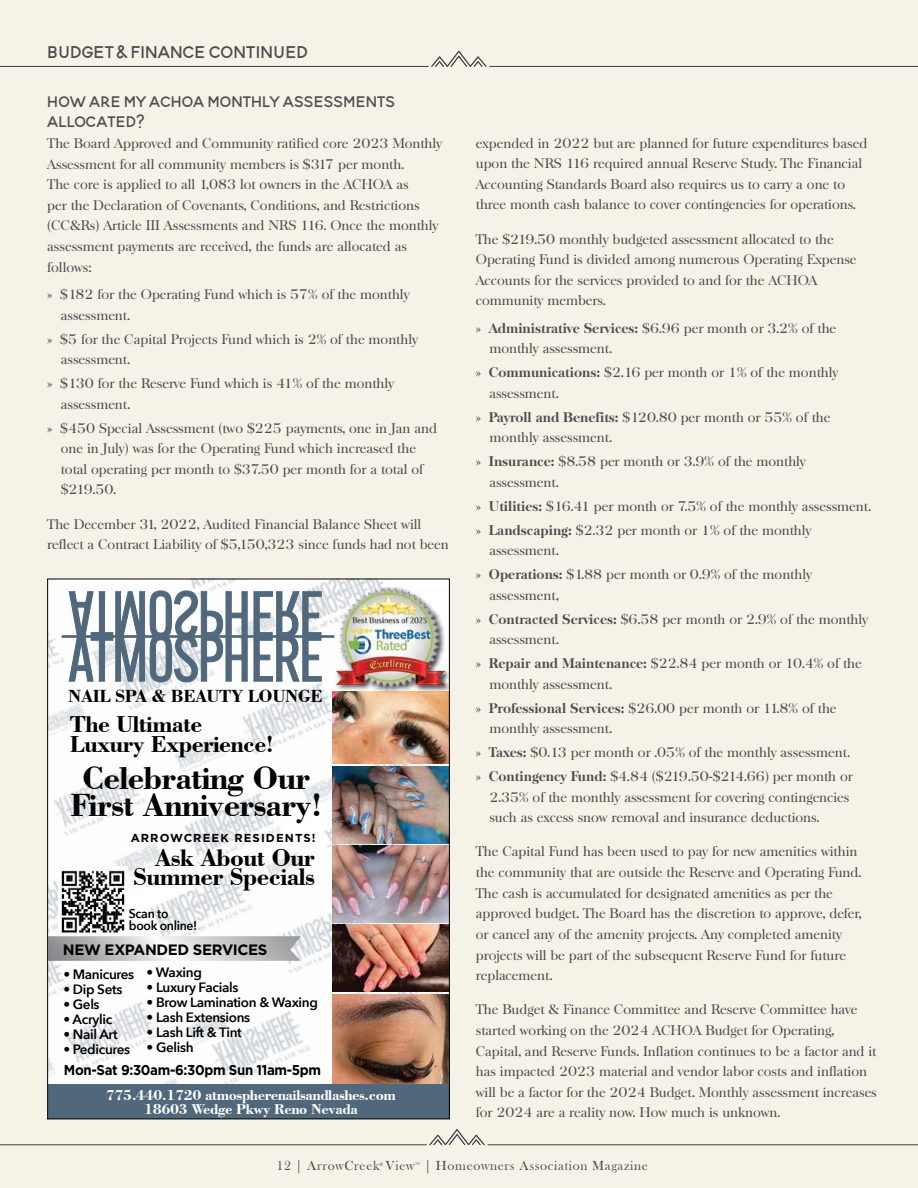
<style>
.page{position:relative;width:918px;height:1188px;background:#f5f3e7}
.page>*{position:absolute;margin:0;border:0;box-sizing:border-box;transform-origin:0 0}
.t1{font:63.75px "Alternate Gothic ATF";letter-spacing:-.025em;color:#51687c}
.t2{font:700 33.75px/27px "Bodoni BT";letter-spacing:-.025em;color:#000;text-align:center}
.t3{font:30px "Blooming Elegant Sans";color:#4d4d4f}
.t4{font:27px/20.7px "Blooming Elegant Sans";color:#4d4d4f}
.t5{font:700 25.5px/19.5px "Bodoni BT";letter-spacing:-.025em;color:#000;text-align:right}
.t6{font:700 24.3px/20.5px "Bodoni BT";letter-spacing:-.025em;color:#000}
.t7{font:700 18.45px "Bodoni BT";letter-spacing:-.025em;color:#000}
.t8{font:700 15px/14.2px "Bodoni BT";letter-spacing:-.025em;color:#fff;text-align:center}
.t9{font:700 15px "Gotham";letter-spacing:-.025em;color:#000}
.t10{font:700 14.25px "Gotham";letter-spacing:-.025em;color:#000;scale:.93 1}
.t11{font:13.5px/20.7px "Baskerville Serial";color:#4d4d4f}
.t12{font:600 13.5px "Avenir Next";letter-spacing:-.025em;color:#000}
.t13{font:13.5px "Bask Old Face";letter-spacing:.05em;color:#4d4d4f}
.t14{font:600 12.75px/11.2px "Avenir Next";letter-spacing:-.025em;color:#000;scale:.96 1}
.t15{font:700 11.55px "Gotham";letter-spacing:.09em;color:#000}
.t16{font:5.25px "Bask Old Face";color:#4d4d4f}
.s1{font-weight:800}
</style>
<div class="page">
<svg style="left:429px;top:1129px;width:56px;height:16px"></svg>
<hr style="left:488px;top:1144px;width:430px;height:1px;background:#414042">
<hr style="left:0;top:1144px;width:426px;height:1px;background:#414042">
<svg style="left:431px;top:51px;width:55px;height:16px"></svg>
<hr style="left:490px;top:66px;width:428px;height:1px;background:#414042">
<hr style="left:0;top:66px;width:428px;height:1px;background:#414042">
<img style="left:49px;top:581px;width:399px;height:211px">
<img style="left:49px;top:792px;width:399px;height:293px">
<hr style="left:62px;top:635px;width:272px;height:3px;background:#51687c">
<img style="left:332px;top:696px;width:116px;height:67px">
<img style="left:332px;top:767px;width:116px;height:76px">
<img style="left:332px;top:846px;width:116px;height:76px">
<img style="left:332px;top:925px;width:116px;height:67px">
<img style="left:332px;top:994px;width:116px;height:91px">
<div style="left:48px;top:1085px;width:401px;height:34px;background:#51687c"></div>
<svg style="left:49px;top:936px;width:252px;height:25px"></svg>
<img style="left:331px;top:584px;width:117px;height:112px">
<img style="left:334px;top:585px;width:111px;height:101px">
<img style="left:59px;top:866px;width:68px;height:70px">
<svg style="left:68px;top:590px;width:254px;height:93px;background:#d8dde1"></svg>
<h3 class="t3" style="left:47px;top:30px;width:262px">BUDGET &amp; FINANCE continued</h3>
<h3 class="t4" style="left:47px;top:87px;width:350px">How are my ACHOA monthly assessments allocated?</h3>
<p class="t11" style="left:47px;top:133px;width:396px">The Board Approved and Community ratified core 2023 Monthly Assessment for all community members is $317 per month.<br>The core is applied to all 1,083 lot owners in the ACHOA as<br>per the Declaration of Covenants, Conditions, and Restrictions (CC&amp;Rs) Article III Assessments and NRS 116. Once the monthly assessment payments are received, the funds are allocated as follows:</p>
<p class="t11" style="left:61px;top:284px;width:350px;text-indent:-14px">» $182 for the Operating Fund which is 57% of the monthly assessment.</p>
<p class="t11" style="left:61px;top:329px;width:359px;text-indent:-14px">» $5 for the Capital Projects Fund which is 2% of the monthly assessment.</p>
<p class="t11" style="left:61px;top:373px;width:335px;text-indent:-14px">» $130 for the Reserve Fund which is 41% of the monthly assessment.</p>
<p class="t11" style="left:61px;top:418px;width:378px;text-indent:-14px">» $450 Special Assessment (two $225 payments, one in Jan and one in July) was for the Operating Fund which increased the total operating per month to $37.50 per month for a total of $219.50.</p>
<p class="t11" style="left:47px;top:514px;width:403px">The December 31, 2022, Audited Financial Balance Sheet will reflect a Contract Liability of $5,150,323 since funds had not been</p>
<h1 class="t1" style="left:68px;top:620px;width:256px">ATMOSPHERE</h1>
<h3 class="t7" style="left:68px;top:684px;width:256px">NAIL SPA &amp; BEAUTY LOUNGE</h3>
<h3 class="t6" style="left:70px;top:713px;width:205px">The Ultimate<br>Luxury Experience!</h3>
<h2 class="t2" style="left:70px;top:763px;width:253px">Celebrating Our<br>First Anniversary!</h2>
<h3 class="t5" style="left:133px;top:847px;width:183px">Ask About Our<br>Summer Specials</h3>
<p class="t15" style="left:131px;top:831px;width:186px">ARROWCREEK RESIDENTS!</p>
<p class="t14" style="left:129px;top:908px;width:73px">Scan to book online!</p>
<p class="t9" style="left:63px;top:939px;width:206px">NEW EXPANDED SERVICES</p>
<p class="t12" style="left:63px;top:962px;width:72px">• Manicures</p>
<p class="t12" style="left:63px;top:977px;width:61px">• Dip Sets</p>
<p class="t12" style="left:63px;top:992px;width:38px">• Gels</p>
<p class="t12" style="left:63px;top:1007px;width:50px">• Acrylic</p>
<p class="t12" style="left:63px;top:1022px;width:56px">• Nail Art</p>
<p class="t12" style="left:63px;top:1037px;width:68px">• Pedicures</p>
<p class="t12" style="left:147px;top:961px;width:57px">• Waxing</p>
<p class="t12" style="left:147px;top:976px;width:93px">• Luxury Facials</p>
<p class="t12" style="left:147px;top:991px;width:173px">• Brow Lamination &amp; Waxing</p>
<p class="t12" style="left:147px;top:1006px;width:105px">• Lash Extensions</p>
<p class="t12" style="left:147px;top:1021px;width:97px">• Lash Lift &amp; Tint</p>
<p class="t12" style="left:147px;top:1036px;width:49px">• Gelish</p>
<p class="t10" style="left:64px;top:1061px;width:278px">Mon-Sat 9:30am-6:30pm Sun 11am-5pm</p>
<p class="t8" style="left:106px;top:1087px;width:292px">775.440.1720 atmospherenailsandlashes.com<br>18603 Wedge Pkwy Reno Nevada</p>
<p class="t11" style="left:476px;top:133px;width:393px">expended in 2022 but are planned for future expenditures based upon the NRS 116 required annual Reserve Study. The Financial Accounting Standards Board also requires us to carry a one to three month cash balance to cover contingencies for operations.</p>
<p class="t11" style="left:476px;top:229px;width:382px">The $219.50 monthly budgeted assessment allocated to the Operating Fund is divided among numerous Operating Expense Accounts for the services provided to and for the ACHOA community members.</p>
<p class="t11" style="left:489px;top:318px;width:348px;text-indent:-14px">» <span class="s1">Administrative Services:</span> $6.96 per month or 3.2% of the monthly assessment.</p>
<p class="t11" style="left:489px;top:362px;width:351px;text-indent:-14px">» <span class="s1">Communications:</span> $2.16 per month or 1% of the monthly assessment.</p>
<p class="t11" style="left:489px;top:407px;width:343px;text-indent:-14px">» <span class="s1">Payroll and Benefits:</span> $120.80 per month or 55% of the monthly assessment.</p>
<p class="t11" style="left:489px;top:451px;width:318px;text-indent:-14px">» <span class="s1">Insurance:</span> $8.58 per month or 3.9% of the monthly assessment.</p>
<p class="t11" style="left:476px;top:494px;width:397px;line-height:23.9px">» <span class="s1">Utilities:</span> $16.41 per month or 7.5% of the monthly assessment. » <span class="s1">Landscaping:</span> $2.32 per month or 1% of the monthly</p>
<p class="t11" style="left:476px;top:539px;width:338px;line-height:23.9px;text-indent:14px">assessment.<br>» <span class="s1">Operations:</span> $1.88 per month or 0.9% of the monthly</p>
<p class="t11" style="left:476px;top:583px;width:394px;line-height:23.9px;text-indent:14px">assessment,<br>» <span class="s1">Contracted Services:</span> $6.58 per month or 2.9% of the monthly</p>
<p class="t11" style="left:476px;top:628px;width:387px;line-height:23.9px;text-indent:14px">assessment.<br>» <span class="s1">Repair and Maintenance:</span> $22.84 per month or 10.4% of the</p>
<p class="t11" style="left:476px;top:672px;width:362px;line-height:23.9px;text-indent:14px">monthly assessment.<br>» <span class="s1">Professional Services:</span> $26.00 per month or 11.8% of the</p>
<p class="t11" style="left:476px;top:717px;width:378px;line-height:23.9px;text-indent:14px">monthly assessment.<br>» <span class="s1">Taxes:</span> $0.13 per month or .05% of the monthly assessment. » <span class="s1">Contingency Fund:</span> $4.84 ($219.50-$214.66) per month or</p>
<p class="t11" style="left:489px;top:787px;width:362px">2.35% of the monthly assessment for covering contingencies such as excess snow removal and insurance deductions.</p>
<p class="t11" style="left:476px;top:842px;width:387px">The Capital Fund has been used to pay for new amenities within the community that are outside the Reserve and Operating Fund.<br>The cash is accumulated for designated amenities as per the approved budget. The Board has the discretion to approve, defer, or cancel any of the amenity projects. Any completed amenity projects will be part of the subsequent Reserve Fund for future replacement.</p>
<p class="t11" style="left:476px;top:999px;width:403px">The Budget &amp; Finance Committee and Reserve Committee have started working on the 2024 ACHOA Budget for Operating, Capital, and Reserve Funds. Inflation continues to be a factor and it has impacted 2023 material and vendor labor costs and inflation will be a factor for the 2024 Budget. Monthly assessment increases for 2024 are a reality now. How much is unknown.</p>
<p class="t13" style="left:277px;top:1158px;width:139px">12 | ArrowCreek View</p>
<p class="t16" style="left:379px;top:1161px;width:6px">®</p>
<p class="t16" style="left:415px;top:1161px;width:6px">™</p>
<p class="t13" style="left:424px;top:1158px;width:225px">| Homeowners Association Magazine</p>
</div>
